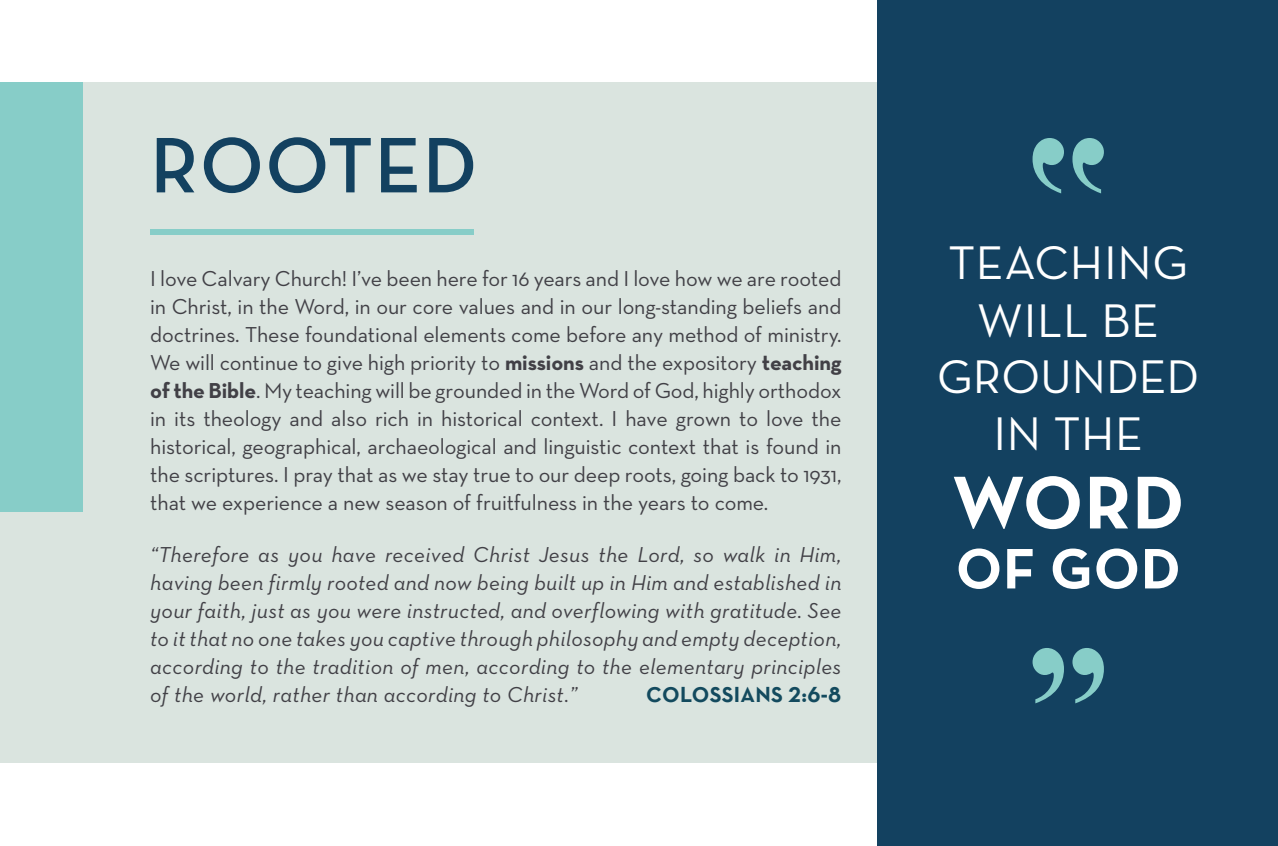
<style>
.page{position:relative;width:1278px;height:846px;background:#fff}
.page>*{position:absolute;margin:0;border:0;box-sizing:border-box;transform-origin:0 0}
.t1{font:600 80px "Neutra Text";letter-spacing:.015em;color:#134160}
.t2{font:700 76px "Neutra Text";color:#fff}
.t3{font:700 58px "Neutra Text";color:#fff}
.t4{font:48px/57px "Neutra Text";letter-spacing:.015em;color:#fff;text-align:center}
.t5{font:22px/28px "Neutra Text";letter-spacing:-.005em;color:#414046;text-align:justify}
.t6{font:italic 22px/28px "Neutra Text";letter-spacing:.015em;color:#414046;text-align:justify}
.t7{font:700 22px "Neutraface Text TT";letter-spacing:.015em;color:#134a5e}
.s1{font-weight:700}
</style>
<div class="page">
<div style="left:0;top:83px;width:1278px;height:680px;background:#dae4df"></div>
<div style="left:150px;top:229px;width:324px;height:6px;background:#87cdc8"></div>
<div style="left:0;top:83px;width:83px;height:429px;background:#87cdc8"></div>
<div style="left:878px;top:0;width:400px;height:846px;background:#134160"></div>
<svg style="left:1033px;top:138px;width:71px;height:55px"></svg>
<svg style="left:1033px;top:648px;width:71px;height:55px"></svg>
<hr style="left:1277px;top:5px;width:1px;height:438px;background:#dcb447">
<hr style="left:1277px;top:199px;width:1px;height:408px;background:#c7decb">
<h1 class="t1" style="left:150px;top:116px;width:329px">ROOTED</h1>
<p class="t5" style="left:150px;top:264px;width:693px">I love Calvary Church! I’ve been here for 16 years and I love how we are rooted in Christ, in the Word, in our core values and in our long-standing beliefs and doctrines. These foundational elements come before any method of ministry.<br>We will continue to give high priority to <span class="s1">missions</span> and the expository <span class="s1">teaching of the Bible</span>. My teaching will be grounded in the Word of God, highly orthodox in its theology and also rich in historical context. I have grown to love the historical, geographical, archaeological and linguistic context that is found in the scriptures. I pray that as we stay true to our deep roots, going back to 1931, that we experience a new season of fruitfulness in the years to come.</p>
<p class="t6" style="left:150px;top:540px;width:693px">“Therefore as you have received Christ Jesus the Lord, so walk in Him, having been firmly rooted and now being built up in Him and established in your faith, just as you were instructed, and overflowing with gratitude. See to it that no one takes you captive through philosophy and empty deception, according to the tradition of men, according to the elementary principles of the world, rather than according to Christ.”</p>
<p class="t7" style="left:646px;top:680px;width:197px">COLOSSIANS 2:6-8</p>
<h3 class="t4" style="left:937px;top:234px;width:264px">TEACHING<br>WILL BE<br>GROUNDED<br>IN THE</h3>
<h2 class="t2" style="left:952px;top:455px;width:234px">WORD</h2>
<h3 class="t3" style="left:956px;top:533px;width:226px">OF GOD</h3>
</div>
